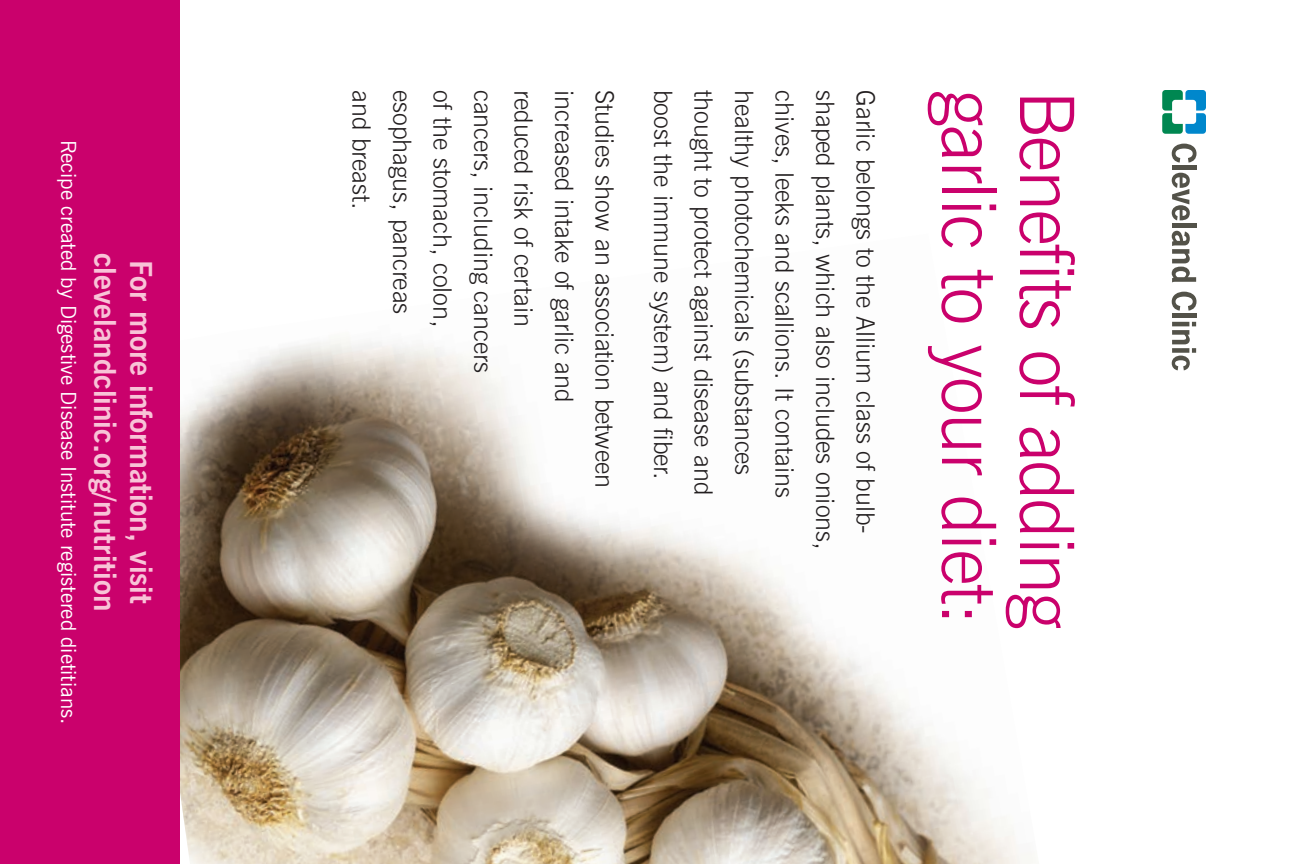
<style>
.page{position:relative;width:1296px;height:864px;background:#fff}
.page>*{position:absolute;margin:0;border:0;box-sizing:border-box;transform-origin:0 0}
.t1{font:300 75px "News Gothic BT";letter-spacing:-.02em;color:#ca016c}
.t2{font:700 30px/36px "News Gothic BT";color:#f8c3d7}
.t3{font:300 25.5px "News Gothic BT";color:#231f20}
.t4{font:21px "News Gothic BT";color:#fff}
</style>
<div class="page">
<img style="left:180px;top:338px;width:853px;height:526px">
<div style="left:0;top:0;width:180px;height:864px;background:#ca016c"></div>
<svg style="left:1162px;top:90px;width:44px;height:44px"></svg>
<svg style="left:1172px;top:144px;width:25px;height:19px"></svg>
<div style="left:1172px;top:165px;width:24px;height:5px;background:#535249"></div>
<svg style="left:1172px;top:173px;width:18px;height:48px"></svg>
<div style="left:1172px;top:223px;width:24px;height:5px;background:#535249"></div>
<svg style="left:1172px;top:292px;width:25px;height:19px"></svg>
<div style="left:1172px;top:313px;width:24px;height:5px;background:#535249"></div>
<svg style="left:1172px;top:322px;width:24px;height:48px"></svg>
<svg style="left:1172px;top:231px;width:24px;height:51px"></svg>
<p class="t4" style="left:81px;top:140px;width:586px;rotate:90deg">Recipe created by Digestive Disease Institute registered dietitians.</p>
<p class="t2" style="left:159px;top:253px;width:360px;rotate:90deg">For more information, visit clevelandclinic.org/nutrition</p>
<p class="t3" style="left:377px;top:90px;width:121px;rotate:90deg">and breast.</p>
<p class="t3" style="left:418px;top:90px;width:226px;rotate:90deg">esophagus, pancreas</p>
<p class="t3" style="left:458px;top:90px;width:239px;rotate:90deg">of the stomach, colon,</p>
<p class="t3" style="left:499px;top:90px;width:284px;rotate:90deg">cancers, including cancers</p>
<p class="t3" style="left:539px;top:90px;width:238px;rotate:90deg">reduced risk of certain</p>
<p class="t3" style="left:580px;top:90px;width:314px;rotate:90deg">increased intake of garlic and</p>
<p class="t3" style="left:620px;top:90px;width:399px;rotate:90deg">Studies show an association between</p>
<p class="t3" style="left:679px;top:90px;width:391px;rotate:90deg">boost the immune system) and fiber.</p>
<p class="t3" style="left:719px;top:90px;width:406px;rotate:90deg">thought to protect against disease and</p>
<p class="t3" style="left:759px;top:90px;width:387px;rotate:90deg">healthy photochemicals (substances</p>
<p class="t3" style="left:800px;top:90px;width:409px;rotate:90deg">chives, leeks and scallions. It contains</p>
<p class="t3" style="left:840px;top:90px;width:461px;rotate:90deg">shaped plants, which also includes onions,</p>
<p class="t3" style="left:881px;top:90px;width:445px;rotate:90deg">Garlic belongs to the Allium class of bulb-</p>
<h1 class="t1" style="left:1014px;top:90px;width:537px;rotate:90deg">garlic to your diet:</h1>
<h1 class="t1" style="left:1092px;top:90px;width:540px;rotate:90deg">Benefits of adding</h1>
</div>
